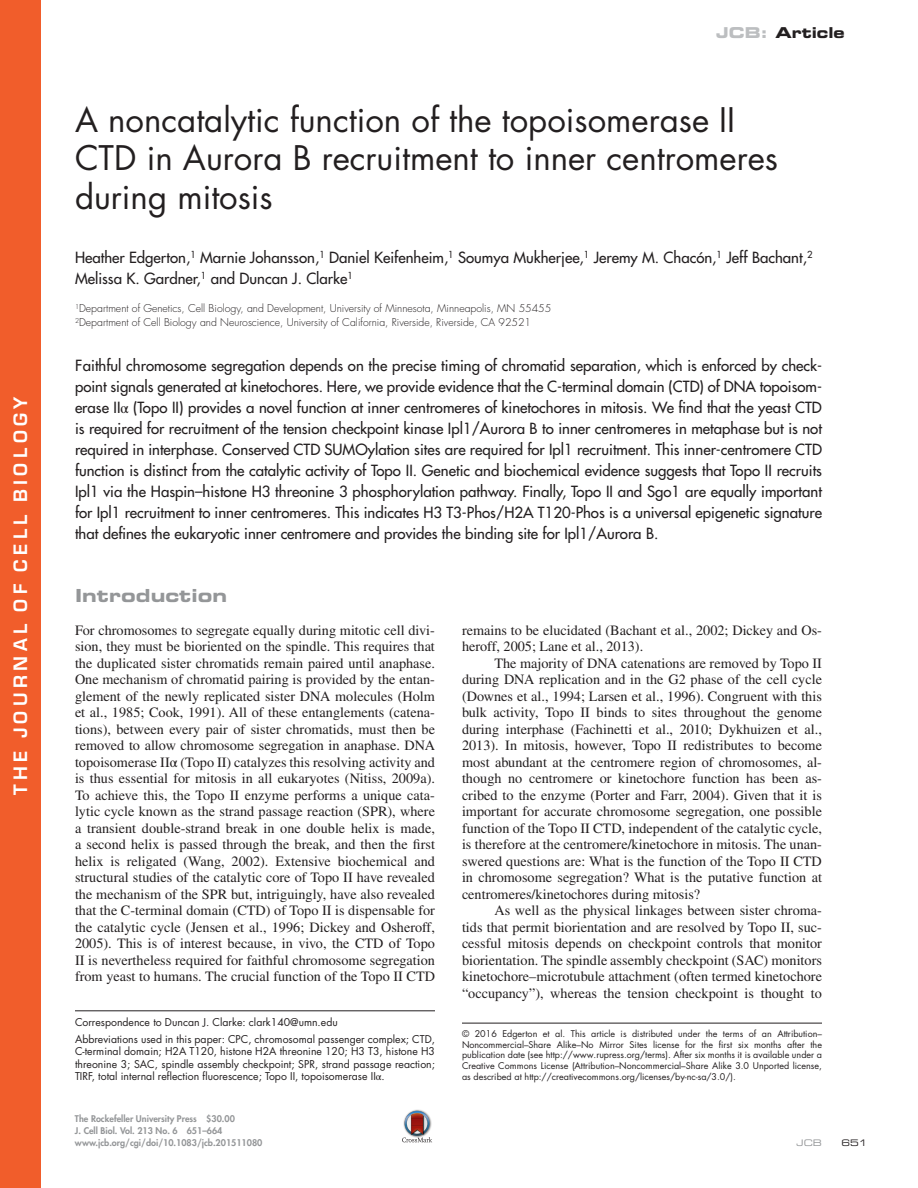
<style>
.page{position:relative;width:918px;height:1188px;background:#fff}
.page>*{position:absolute;margin:0;border:0;box-sizing:border-box;transform-origin:0 0}
.t1{font:33px/38.2px "Futura Std";color:#231f20}
.t2{font:600 18px "Eurostile";letter-spacing:.25em;color:#fff}
.t3{font:18px "Eurostile LT Std Bold Ex 2";letter-spacing:.005em;color:#949698}
.t4{font:500 15px/21px "Futura Std";color:#231f20;text-align:justify}
.t5{font:15px "Eurostile LT Std Bold Ex 2";color:#231f20}
.t6{font:14.25px/16.5px "Times LT Std";color:#231f20;text-align:justify}
.t7{font:10.5px/12.5px "Futura Std";color:#231f20}
.t8{font:300 10.5px/13.5px "Futura Std";color:#231f20}
.t9{font:9px/10.8px "Futura Std";color:#231f20;text-align:justify}
.t10{font:800 9px/12px "Futura Std";color:#949698}
.t11{font:9px "Eurostile LT Std Ex 2";color:#949698}
.t12{font:9px "Eurostile LT Std Ex 2";color:#231f20}
.s1{color:#bcbec0}
.s2{font-family:"STIX General";font-weight:400}
.s3{font-family:"STIX General"}
</style>
<div class="page">
<img style="left:409px;top:1109px;width:17px;height:4px">
<div style="left:404px;top:1111px;width:26px;height:25px;background:#4481b2;border-radius:50%"></div>
<svg style="left:405px;top:1111px;width:25px;height:25px"></svg>
<svg style="left:402px;top:1113px;width:30px;height:29px"></svg>
<hr style="left:462px;top:1023px;width:360px;height:1px;background:#231f20">
<hr style="left:75px;top:1011px;width:360px;height:1px;background:#231f20">
<div style="left:0;top:0;width:40px;height:1188px;background:#f15d2b"></div>
<p class="t2" style="left:13px;top:795px;width:400px;rotate:-90deg">THE JOURNAL OF CELL BIOLOGY</p>
<p class="t5" style="left:716px;top:22px;width:130px"><span class="s1">JCB:</span> Article</p>
<h1 class="t1" style="left:75px;top:101px;width:705px">A noncatalytic function of the topoisomerase II<br>CTD in Aurora B recruitment to inner centromeres during mitosis</h1>
<p class="t4" style="left:75px;top:247px;width:739px">Heather Edgerton,<sup>1</sup> Marnie Johansson,<sup>1</sup> Daniel Keifenheim,<sup>1</sup> Soumya Mukherjee,<sup>1</sup> Jeremy M. Chacón,<sup>1</sup> Jeff Bachant,<sup>2<br></sup>Melissa K. Gardner,<sup>1</sup> and Duncan J. Clarke<sup>1</sup></p>
<p class="t8" style="left:75px;top:302px;width:478px"><sup>1</sup>Department of Genetics, Cell Biology, and Development, University of Minnesota, Minneapolis, MN 55455<br><sup>2</sup>Department of Cell Biology and Neuroscience, University of California, Riverside, Riverside, CA 92521</p>
<p class="t4" style="left:75px;top:355px;width:749px">Faithful chromosome segregation depends on the precise timing of chromatid separation, which is enforced by check&shy;point signals generated at kinetochores. Here, we provide evidence that the C-terminal domain (CTD) of DNA topoisom&shy;erase II<span class="s2">α</span> (Topo II) provides a novel function at inner centromeres of kinetochores in mitosis. We find that the yeast CTD is required for recruitment of the tension checkpoint kinase Ipl1/Aurora B to inner centromeres in metaphase but is not required in interphase. Conserved CTD SUMOylation sites are required for Ipl1 recruitment. This inner-centromere CTD function is distinct from the catalytic activity of Topo II. Genetic and biochemical evidence suggests that Topo II recruits Ipl1 via the Haspin–histone H3 threonine 3 phosphorylation pathway. Finally, Topo II and Sgo1 are equally important for Ipl1 recruitment to inner centromeres. This indicates H3 T3-Phos/H2A T120-Phos is a universal epigenetic signature that defines the eukaryotic inner centromere and provides the binding site for Ipl1/Aurora B.</p>
<p class="t3" style="left:75px;top:582px;width:154px">Introduction</p>
<p class="t6" style="left:75px;top:621px;width:362px">For chromosomes to segregate equally during mitotic cell divi&shy;sion, they must be bioriented on the spindle. This requires that the duplicated sister chromatids remain paired until anaphase.<br>One mechanism of chromatid pairing is provided by the entan&shy;glement of the newly replicated sister DNA molecules (Holm et al., 1985; Cook, 1991). All of these entanglements (catena&shy;tions), between every pair of sister chromatids, must then be removed to allow chromosome segregation in anaphase. DNA topoisomerase II<span class="s3">α</span> (Topo II) catalyzes this resolving activity and is thus essential for mitosis in all eukaryotes (Nitiss, 2009a).<br>To achieve this, the Topo II enzyme performs a unique cata&shy;lytic cycle known as the strand passage reaction (SPR), where a transient double-strand break in one double helix is made, a second helix is passed through the break, and then the first helix is religated (Wang, 2002). Extensive biochemical and structural studies of the catalytic core of Topo II have revealed the mechanism of the SPR but, intriguingly, have also revealed that the C-terminal domain (CTD) of Topo II is dispensable for the catalytic cycle (Jensen et al., 1996; Dickey and Osheroff, 2005). This is of interest because, in vivo, the CTD of Topo II is nevertheless required for faithful chromosome segregation from yeast to humans. The crucial function of the Topo II CTD</p>
<p class="t6" style="left:462px;top:621px;width:361px">remains to be elucidated (Bachant et al., 2002; Dickey and Os&shy;heroff, 2005; Lane et al., 2013).</p>
<p class="t6" style="left:462px;top:654px;width:362px;text-indent:32px">The majority of DNA catenations are removed by Topo II during DNA replication and in the G2 phase of the cell cycle (Downes et al., 1994; Larsen et al., 1996). Congruent with this bulk activity, Topo II binds to sites throughout the genome during interphase (Fachinetti et al., 2010; Dykhuizen et al., 2013). In mitosis, however, Topo II redistributes to become most abundant at the centromere region of chromosomes, al&shy;though no centromere or kinetochore function has been as&shy;cribed to the enzyme (Porter and Farr, 2004). Given that it is important for accurate chromosome segregation, one possible function of the Topo II CTD, independent of the catalytic cycle, is therefore at the centromere/kinetochore in mitosis. The unan&shy;swered questions are: What is the function of the Topo II CTD in chromosome segregation? What is the putative function at centromeres/kinetochores during mitosis?</p>
<p class="t6" style="left:462px;top:902px;width:362px;text-indent:32px">As well as the physical linkages between sister chroma&shy;tids that permit biorientation and are resolved by Topo II, suc&shy;cessful mitosis depends on checkpoint controls that monitor biorientation. The spindle assembly checkpoint (SAC) monitors kinetochore–microtubule attachment (often termed kinetochore “occupancy”), whereas the tension checkpoint is thought to</p>
<p class="t7" style="left:75px;top:1014px;width:362px;line-height:16.8px">Correspondence to Duncan J. Clarke: clark140@umn.edu<br>Abbreviations used in this paper: CPC, chromosomal passenger complex; CTD,</p>
<p class="t7" style="left:75px;top:1045px;width:362px;text-align:justify">C-terminal domain; H2A T120, histone H2A threonine 120; H3 T3, histone H3 threonine 3; SAC, spindle assembly checkpoint; SPR, strand passage reaction; TIRF, total internal reflection fluorescence; Topo II, topoisomerase II<span class="s3">α</span>.</p>
<p class="t10" style="left:75px;top:1112px;width:189px">The Rockefeller University Press $30.00<br>J. Cell Biol. Vol. 213 No. 6 651–664 www.jcb.org/cgi/doi/10.1083/jcb.201511080</p>
<p class="t9" style="left:462px;top:1028px;width:362px">© 2016 Edgerton et al. This article is distributed under the terms of an Attribution– Noncommercial–Share Alike–No Mirror Sites license for the first six months after the publication date (see http://www.rupress.org/terms). After six months it is available under a Creative Commons License (Attribution–Noncommercial–Share Alike 3.0 Unported license, as described at http://creativecommons.org/licenses/by-nc-sa/3.0/).</p>
<p class="t11" style="left:796px;top:1136px;width:27px">JCB</p>
<p class="t12" style="left:842px;top:1136px;width:28px">651</p>
</div>
